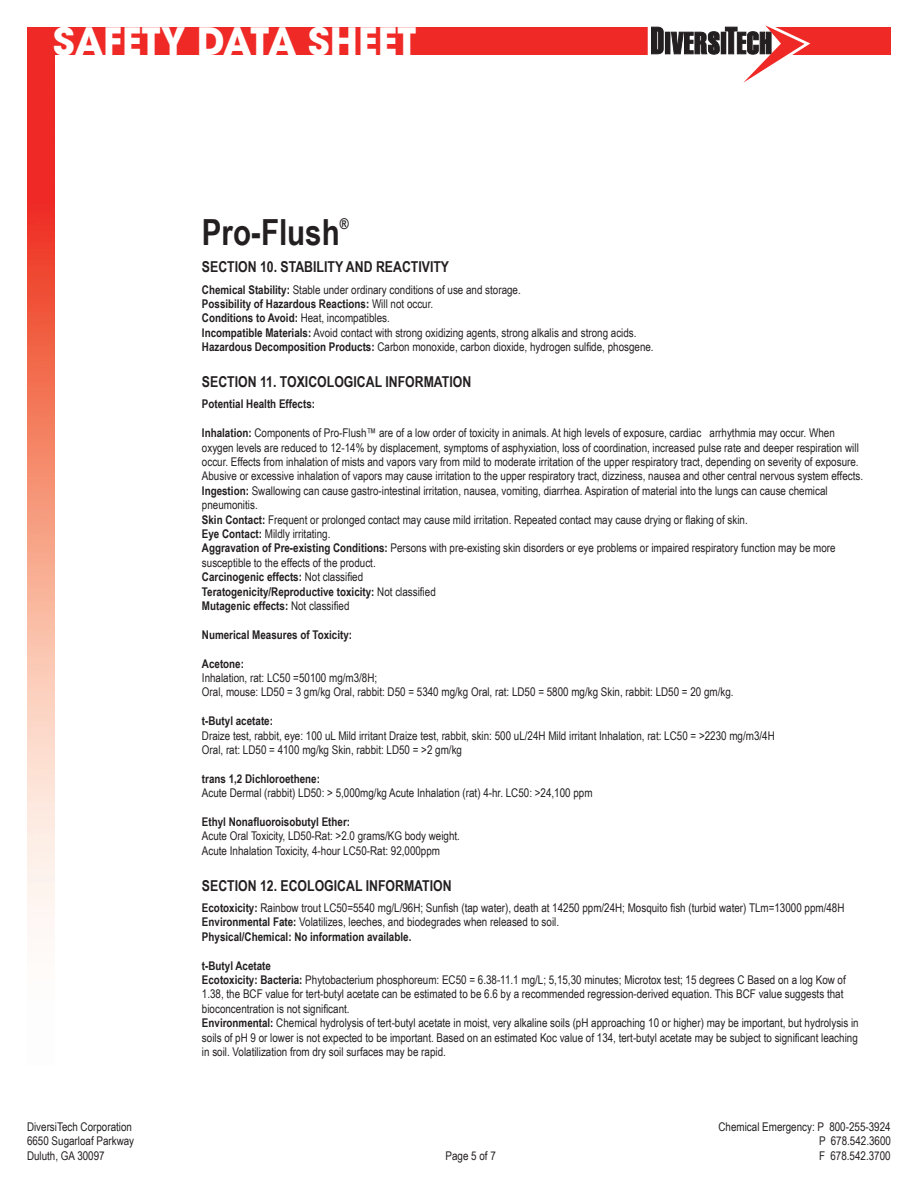
<style>
.page{position:relative;width:918px;height:1188px;background:#fff}
.page>*{position:absolute;margin:0;border:0;box-sizing:border-box;transform-origin:0 0}
.t1{font:700 37.5px "ITC Avant Garde Std";color:#fff}
.Main_Title{font:700 36px "Arial Narrow";color:#231f20}
.Section_Title{font:700 15px "Arial Narrow";color:#231f20}
.Main_Title-2{font:700 14.85px "Arial Narrow";color:#231f20}
.Body{font:12px/14.4px "Arial Narrow";color:#231f20}
.Body-2{font:700 12px "Arial Narrow";color:#231f20}
.s1{font-weight:700}
.s2{font-weight:400}
</style>
<div class="page">
<div style="left:27px;top:27px;width:864px;height:27px;background:#ee2926"></div>
<img style="left:27px;top:54px;width:27px;height:873px">
<svg style="left:648px;top:25px;width:162px;height:58px"></svg>
<h1 class="t1" style="left:53px;top:16px;width:365px">SAFETY DATA SHEET</h1>
<p class="Main_Title" style="left:202px;top:205px;width:139px">Pro-Flush</p>
<p class="Main_Title-2" style="left:340px;top:213px;width:10px">®</p>
<p class="Section_Title" style="left:202px;top:256px;width:249px">SECTION 10. STABILITY AND REACTIVITY</p>
<p class="Body" style="left:202px;top:282px;width:320px"><span class="s1">Chemical Stability:</span> Stable under ordinary conditions of use and storage.</p>
<p class="Body-2" style="left:202px;top:295px;width:233px">Possibility of Hazardous Reactions: <span class="s2">Will not occur.</span></p>
<p class="Body" style="left:202px;top:311px;width:189px"><span class="s1">Conditions to Avoid:</span> Heat, incompatibles.</p>
<p class="Body" style="left:202px;top:325px;width:436px"><span class="s1">Incompatible Materials:</span> Avoid contact with strong oxidizing agents, strong alkalis and strong acids.</p>
<p class="Body" style="left:202px;top:339px;width:453px"><span class="s1">Hazardous Decomposition Products:</span> Carbon monoxide, carbon dioxide, hydrogen sulfide, phosgene.</p>
<p class="Section_Title" style="left:202px;top:371px;width:271px">SECTION 11. TOXICOLOGICAL INFORMATION</p>
<p class="Body-2" style="left:202px;top:395px;width:115px">Potential Health Effects:</p>
<p class="Body" style="left:202px;top:425px;width:663px"><span class="s1">Inhalation:</span> Components of Pro-Flush™ are of a low order of toxicity in animals. At high levels of exposure, cardiac arrhythmia may occur. When oxygen levels are reduced to 12-14% by displacement, symptoms of asphyxiation, loss of coordination, increased pulse rate and deeper respiration will occur. Effects from inhalation of mists and vapors vary from mild to moderate irritation of the upper respiratory tract, depending on severity of exposure.<br>Abusive or excessive inhalation of vapors may cause irritation to the upper respiratory tract, dizziness, nausea and other central nervous system effects.</p>
<p class="Body" style="left:202px;top:483px;width:627px"><span class="s1">Ingestion:</span> Swallowing can cause gastro-intestinal irritation, nausea, vomiting, diarrhea. Aspiration of material into the lungs can cause chemical pneumonitis.</p>
<p class="Body" style="left:202px;top:512px;width:547px"><span class="s1">Skin Contact:</span> Frequent or prolonged contact may cause mild irritation. Repeated contact may cause drying or flaking of skin.</p>
<p class="Body" style="left:202px;top:526px;width:130px"><span class="s1">Eye Contact:</span> Mildly irritating.</p>
<p class="Body" style="left:202px;top:541px;width:635px"><span class="s1">Aggravation of Pre-existing Conditions:</span> Persons with pre-existing skin disorders or eye problems or impaired respiratory function may be more susceptible to the effects of the product.</p>
<p class="Body-2" style="left:202px;top:568px;width:163px">Carcinogenic effects: <span class="s2">Not classified</span></p>
<p class="Body-2" style="left:202px;top:582px;width:235px">Teratogenicity/Reproductive toxicity: <span class="s2">Not classified</span></p>
<p class="Body-2" style="left:202px;top:597px;width:149px">Mutagenic effects: <span class="s2">Not classified</span></p>
<p class="Body-2" style="left:202px;top:625px;width:152px">Numerical Measures of Toxicity:</p>
<p class="Body-2" style="left:202px;top:654px;width:44px">Acetone:</p>
<p class="Body" style="left:202px;top:670px;width:177px">Inhalation, rat: LC50 =50100 mg/m3/8H;</p>
<p class="Body" style="left:202px;top:685px;width:533px">Oral, mouse: LD50 = 3 gm/kg Oral, rabbit: D50 = 5340 mg/kg Oral, rat: LD50 = 5800 mg/kg Skin, rabbit: LD50 = 20 gm/kg.</p>
<p class="Body-2" style="left:202px;top:712px;width:73px">t-Butyl acetate:</p>
<p class="Body" style="left:202px;top:728px;width:574px">Draize test, rabbit, eye: 100 uL Mild irritant Draize test, rabbit, skin: 500 uL/24H Mild irritant Inhalation, rat: LC50 = &gt;2230 mg/m3/4H</p>
<p class="Body" style="left:202px;top:742px;width:262px">Oral, rat: LD50 = 4100 mg/kg Skin, rabbit: LD50 = &gt;2 gm/kg</p>
<p class="Body-2" style="left:202px;top:769px;width:120px">trans 1,2 Dichloroethene:</p>
<p class="Body" style="left:202px;top:785px;width:392px">Acute Dermal (rabbit) LD50: &gt; 5,000mg/kg Acute Inhalation (rat) 4-hr. LC50: &gt;24,100 ppm</p>
<p class="Body-2" style="left:202px;top:813px;width:150px">Ethyl Nonafluoroisobutyl Ether:</p>
<p class="Body" style="left:202px;top:829px;width:260px">Acute Oral Toxicity, LD50-Rat: &gt;2.0 grams/KG body weight.</p>
<p class="Body" style="left:202px;top:843px;width:240px">Acute Inhalation Toxicity, 4-hour LC50-Rat: 92,000ppm</p>
<p class="Section_Title" style="left:202px;top:874px;width:251px">SECTION 12. ECOLOGICAL INFORMATION</p>
<p class="Body" style="left:202px;top:900px;width:644px"><span class="s1">Ecotoxicity:</span> Rainbow trout LC50=5540 mg/L/96H; Sunfish (tap water), death at 14250 ppm/24H; Mosquito fish (turbid water) TLm=13000 ppm/48H</p>
<p class="Body" style="left:202px;top:914px;width:359px"><span class="s1">Environmental Fate:</span> Volatilizes, leeches, and biodegrades when released to soil.</p>
<p class="Body-2" style="left:202px;top:927px;width:211px">Physical/Chemical: No information available.</p>
<p class="Body-2" style="left:202px;top:956px;width:71px">t-Butyl Acetate</p>
<p class="Body" style="left:202px;top:972px;width:645px"><span class="s1">Ecotoxicity: Bacteria:</span> Phytobacterium phosphoreum: EC50 = 6.38-11.1 mg/L; 5,15,30 minutes; Microtox test; 15 degrees C Based on a log Kow of<br>1.38, the BCF value for tert-butyl acetate can be estimated to be 6.6 by a recommended regression-derived equation. This BCF value suggests that bioconcentration is not significant.</p>
<p class="Body" style="left:202px;top:1015px;width:658px;text-align:justify"><span class="s1">Environmental:</span> Chemical hydrolysis of tert-butyl acetate in moist, very alkaline soils (pH approaching 10 or higher) may be important, but hydrolysis in soils of pH 9 or lower is not expected to be important. Based on an estimated Koc value of 134, tert-butyl acetate may be subject to significant leaching in soil. Volatilization from dry soil surfaces may be rapid.</p>
<p class="Body" style="left:27px;top:1119px;width:106px">DiversiTech Corporation</p>
<p class="Body" style="left:719px;top:1119px;width:174px">Chemical Emergency: P 800-255-3924</p>
<p class="Body" style="left:27px;top:1134px;width:109px">6650 Sugarloaf Parkway</p>
<p class="Body" style="left:819px;top:1134px;width:73px">P 678.542.3600</p>
<p class="Body" style="left:27px;top:1148px;width:79px">Duluth, GA 30097</p>
<p class="Body" style="left:446px;top:1148px;width:52px">Page 5 of 7</p>
<p class="Body" style="left:819px;top:1148px;width:73px">F 678.542.3700</p>
</div>
